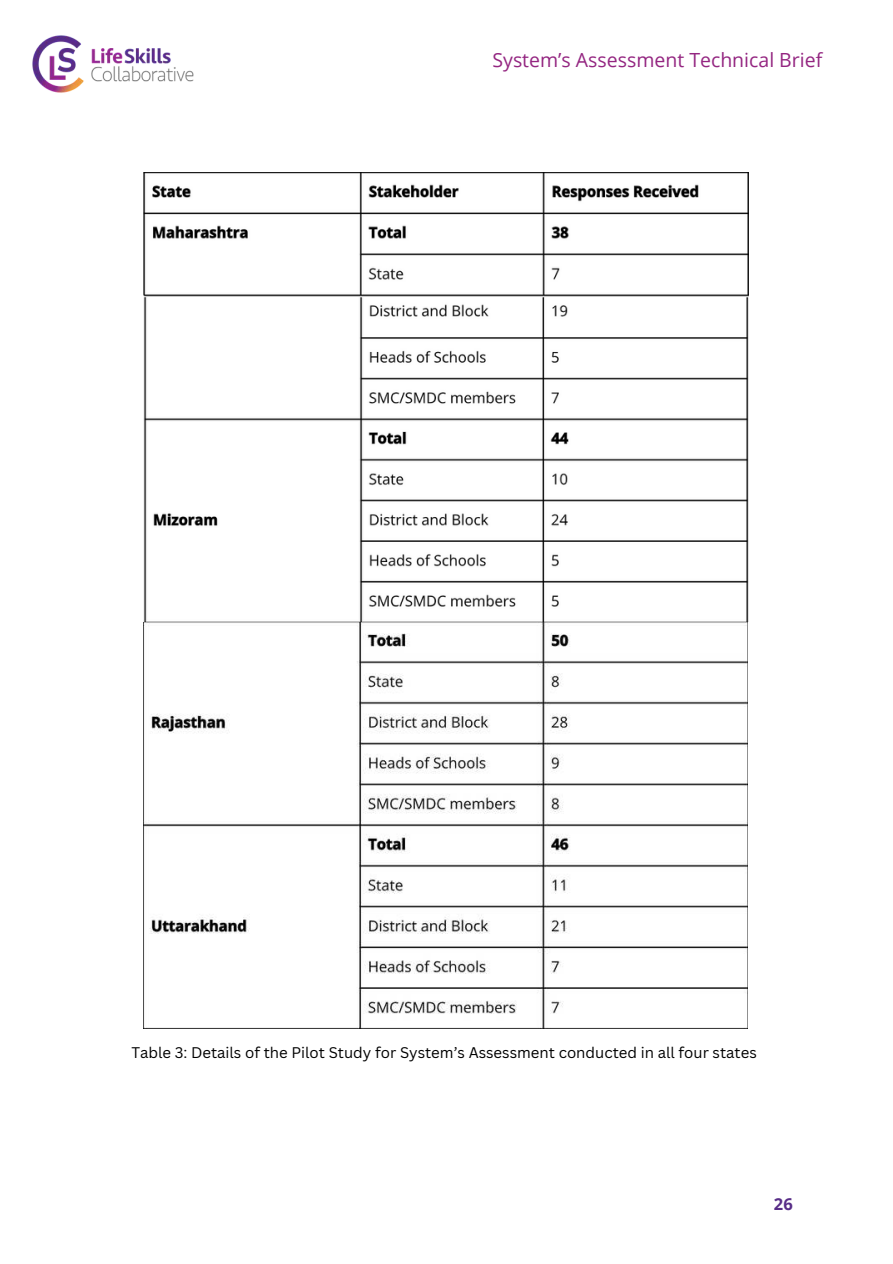
<style>
.page{position:relative;width:893px;height:1264px;background:#fff}
.page>*{position:absolute;margin:0;border:0;box-sizing:border-box;transform-origin:0 0}
.t1{font:19.5px "Open Sans";color:#942681}
.t2{font:700 16.5px "Open Sans";color:#582d87}
.t3{font:15px "Canva Sans";color:#000}
</style>
<div class="page">
<img style="left:32px;top:35px;width:162px;height:58px">
<img style="left:144px;top:172px;width:604px;height:856px">
<h1 class="t1" style="left:492px;top:47px;width:331px">System’s Assessment Technical Brief</h1>
<p class="t3" style="left:131px;top:1043px;width:627px">Table 3: Details of the Pilot Study for System’s Assessment conducted in all four states</p>
<p class="t2" style="left:774px;top:1192px;width:20px">26</p>
</div>
